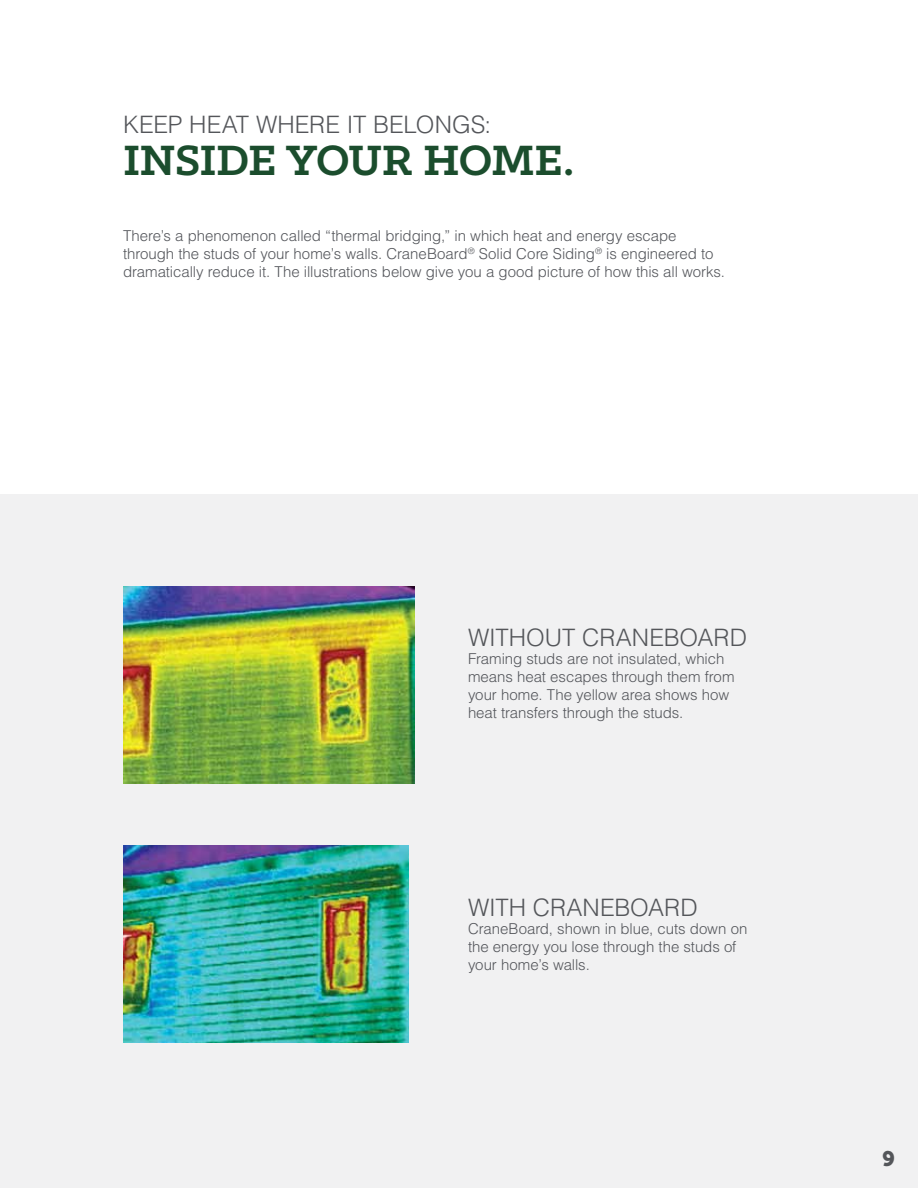
<style>
.page{position:relative;width:918px;height:1188px;background:#fff}
.page>*{position:absolute;margin:0;border:0;box-sizing:border-box;transform-origin:0 0}
.t1{font:700 48px "Klinic Slab";letter-spacing:-.015em;color:#1b4d2d}
.t2{font:300 24px "Helvetica LT Std";color:#54565a}
.t3{font:21px "Museo Sans 900";color:#54565a}
.t4{font:300 15px/18px "Helvetica LT Std";letter-spacing:-.005em;color:#54565b}
</style>
<div class="page">
<div style="left:0;top:495px;width:918px;height:693px;background:#f1f1f2"></div>
<img style="left:123px;top:845px;width:285px;height:197px">
<img style="left:123px;top:587px;width:292px;height:197px">
<h2 class="t2" style="left:123px;top:109px;width:370px">KEEP HEAT WHERE IT BELONGS:</h2>
<h1 class="t1" style="left:123px;top:128px;width:452px">INSIDE YOUR HOME.</h1>
<p class="t4" style="left:123px;top:227px;width:604px">There’s a phenomenon called “thermal bridging,” in which heat and energy escape through the studs of your home’s walls. CraneBoard<sup>®</sup> Solid Core Siding<sup>®</sup> is engineered to dramatically reduce it. The illustrations below give you a good picture of how this all works.</p>
<h2 class="t2" style="left:468px;top:622px;width:281px">WITHOUT CRANEBOARD</h2>
<p class="t4" style="left:468px;top:649px;width:268px">Framing studs are not insulated, which means heat escapes through them from your home. The yellow area shows how heat transfers through the studs.</p>
<h2 class="t2" style="left:468px;top:893px;width:231px">WITH CRANEBOARD</h2>
<p class="t4" style="left:468px;top:920px;width:281px">CraneBoard, shown in blue, cuts down on the energy you lose through the studs of your home’s walls.</p>
<h3 class="t3" style="left:882px;top:1147px;width:14px">9</h3>
</div>
